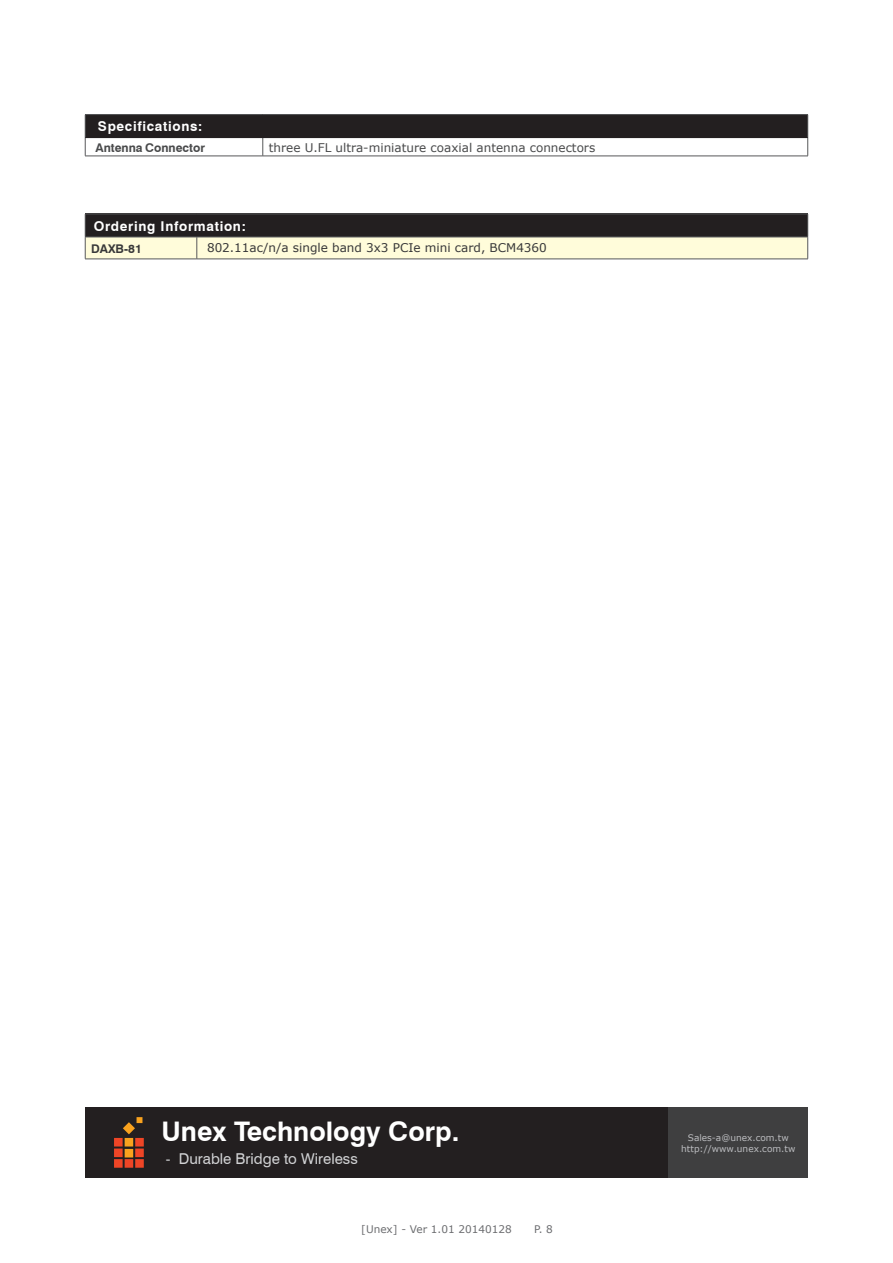
<style>
.page{position:relative;width:893px;height:1263px;background:#fff}
.page>*{position:absolute;margin:0;border:0;box-sizing:border-box;transform-origin:0 0}
.t1{font:700 27px "Swiss 721 BT";color:#fff}
.t2{font:15px "Swiss 721 BT";color:#d1d2d4}
.t3{font:700 13.5px "Swiss 721 BT";letter-spacing:.05em;color:#fff}
.t4{font:12px "Verdana";color:#494a4b}
.t5{font:12px "Verdana";color:#383839}
.t6{font:700 12px "Swiss 721 BT";color:#494a4b}
.t7{font:700 12px "Swiss 721 BT";color:#383839}
.t8{font:10.5px "Verdana";color:#6c6d70}
.t9{font:9px/10.8px "Verdana";color:#bcbdc0;text-align:center}
</style>
<div class="page">
<div style="left:85px;top:1108px;width:583px;height:70px;background:#231f20"></div>
<div style="left:669px;top:1108px;width:139px;height:70px;background:#3f3f40"></div>
<svg style="left:123px;top:1122px;width:12px;height:12px"></svg>
<svg style="left:137px;top:1117px;width:5px;height:6px"></svg>
<div style="left:125px;top:1149px;width:8px;height:8px;background:#f9a21e"></div>
<div style="left:125px;top:1138px;width:8px;height:8px;background:#f9a21e"></div>
<div style="left:114px;top:1138px;width:9px;height:8px;background:#ef4526"></div>
<div style="left:135px;top:1138px;width:9px;height:8px;background:#ef4526"></div>
<div style="left:114px;top:1148px;width:9px;height:9px;background:#ef4526"></div>
<div style="left:135px;top:1148px;width:9px;height:9px;background:#ef4526"></div>
<div style="left:125px;top:1159px;width:8px;height:9px;background:#ef4526"></div>
<div style="left:114px;top:1159px;width:9px;height:9px;background:#ef4526"></div>
<div style="left:135px;top:1159px;width:9px;height:9px;background:#ef4526"></div>
<hr style="left:85px;top:259px;width:112px;height:1px;background:#57585a">
<hr style="left:197px;top:259px;width:611px;height:1px;background:#57585a">
<svg style="left:85px;top:214px;width:723px;height:45px;background:#8b8879"></svg>
<div style="left:85px;top:115px;width:723px;height:23px;background:#231f20"></div>
<svg style="left:263px;top:138px;width:1px;height:18px"></svg>
<hr style="left:85px;top:156px;width:178px;height:1px;background:#57585a">
<hr style="left:263px;top:156px;width:545px;height:1px;background:#57585a">
<hr style="left:85px;top:114px;width:178px;height:1px;background:#57585a">
<svg style="left:85px;top:115px;width:1px;height:41px"></svg>
<hr style="left:263px;top:114px;width:545px;height:1px;background:#57585a">
<svg style="left:807px;top:115px;width:1px;height:41px"></svg>
<hr style="left:85px;top:137px;width:178px;height:1px;background:#231f20">
<p class="t3" style="left:98px;top:118px;width:106px">Specifications:</p>
<p class="t6" style="left:95px;top:140px;width:111px">Antenna Connector</p>
<p class="t4" style="left:269px;top:139px;width:328px">three U.FL ultra-miniature coaxial antenna connectors</p>
<p class="t3" style="left:94px;top:218px;width:154px">Ordering Information:</p>
<p class="t7" style="left:91px;top:242px;width:52px">DAXB-81</p>
<p class="t5" style="left:207px;top:240px;width:341px">802.11ac/n/a single band 3x3 PCIe mini card, BCM4360</p>
<h1 class="t1" style="left:162px;top:1115px;width:299px">Unex Technology Corp.</h1>
<p class="t2" style="left:166px;top:1149px;width:193px">- Durable Bridge to Wireless</p>
<p class="t8" style="left:361px;top:1222px;width:152px">[Unex] - Ver 1.01 20140128</p>
<p class="t8" style="left:534px;top:1222px;width:20px">P. 8</p>
<p class="t9" style="left:681px;top:1132px;width:116px">Sales-a@unex.com.tw http://www.unex.com.tw</p>
</div>
